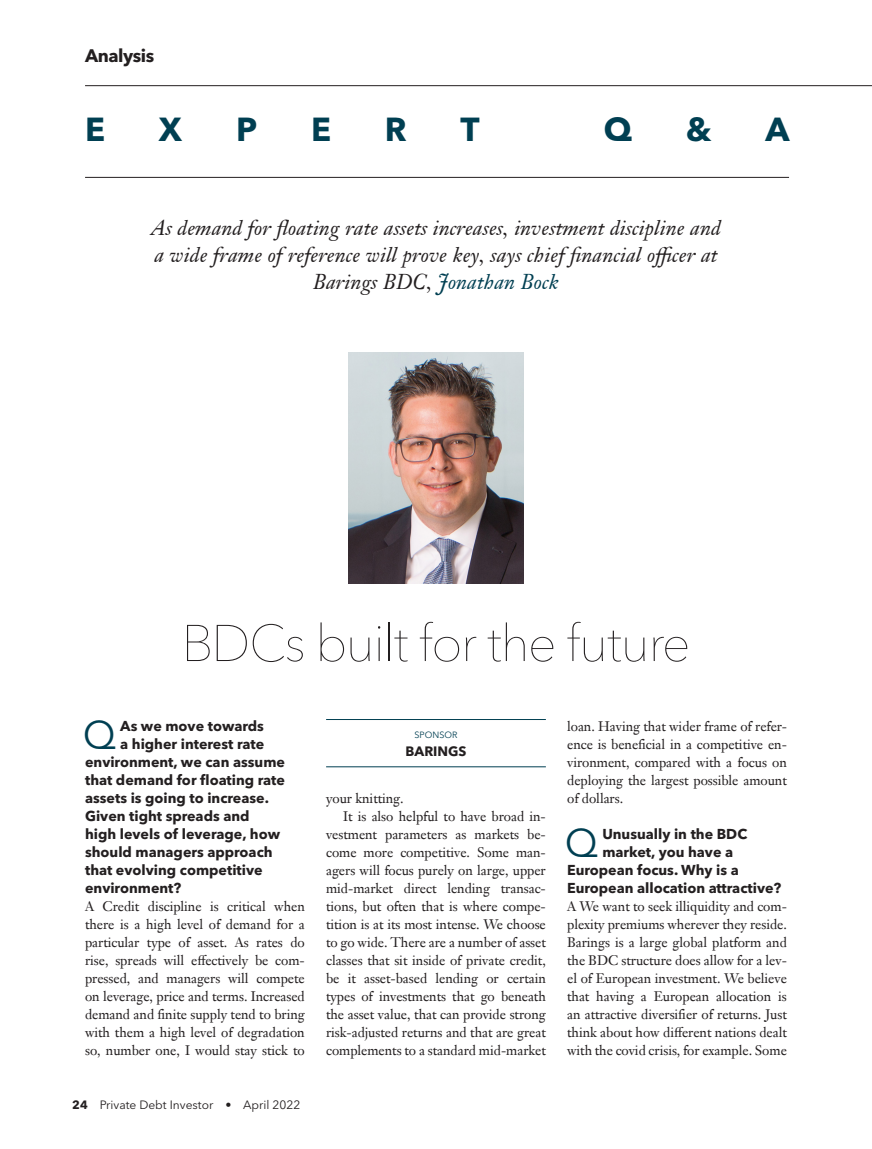
<style>
.page{position:relative;width:872px;height:1149px;background:#fff}
.page>*{position:absolute;margin:0;border:0;box-sizing:border-box;transform-origin:0 0}
.B_Headline_32_36_cen{font:200 51px "Avenir Next LT Pro";letter-spacing:-.03em;color:#231f20}
.E_Analysis_Q_A_Quest{font:39.6px "Avenir Next LT Pro";color:#003f52}
.t1{font:700 33px "Avenir Next LT Pro";color:#003f52}
.D_Standfirst_italic{font:italic 21px/27px "Janson Text LT Pro";letter-spacing:.005em;color:#231f20;text-align:center}
.t2{font:700 18px "Avenir Next LT Pro";letter-spacing:-.025em;color:#231f20}
.E_Analysis_Q_A_Quest-2{font:700 14.25px "Avenir Next LT Pro";color:#231f20}
.F_Analysis_Body_NO_i{font:13.5px/18px "Janson Text LT Pro";letter-spacing:-.005em;color:#231f20;text-align:justify}
.G__Analysis_Body_Ind{font:13.5px/18px "Janson Text LT Pro";letter-spacing:-.005em;color:#231f20;text-align:justify}
.S1_Sponsor_name{font:700 13.5px "Avenir Next LT Pro";letter-spacing:-.005em;color:#231f20}
.t3{font:12px "Avenir Next LT Pro";color:#231f20}
.S_Sponsor_heading{font:9px "Avenir Next LT Pro";color:#003f52}
.s1{color:#003f52}
.s2{font-weight:700}
</style>
<div class="page">
<hr style="left:85px;top:177px;width:704px;height:1px;background:#231f20">
<hr style="left:85px;top:85px;width:787px;height:1px;background:#231f20">
<img style="left:348px;top:352px;width:176px;height:231px">
<hr style="left:326px;top:719px;width:220px;height:1px;background:#003f52">
<hr style="left:326px;top:766px;width:220px;height:1px;background:#003f52">
<h3 class="t2" style="left:85px;top:45px;width:71px">Analysis</h3>
<h3 class="t1" style="left:85px;top:110px;width:22px">E</h3>
<h3 class="t1" style="left:159px;top:110px;width:25px">X</h3>
<h3 class="t1" style="left:236px;top:110px;width:23px">P</h3>
<h3 class="t1" style="left:311px;top:110px;width:22px">E</h3>
<h3 class="t1" style="left:385px;top:110px;width:23px">R</h3>
<h3 class="t1" style="left:460px;top:110px;width:21px">T</h3>
<h3 class="t1" style="left:604px;top:110px;width:30px">Q</h3>
<h3 class="t1" style="left:686px;top:110px;width:27px">&amp;</h3>
<h3 class="t1" style="left:765px;top:110px;width:26px">A</h3>
<p class="D_Standfirst_italic" style="left:151px;top:214px;width:571px">As demand for floating rate assets increases, investment discipline and a wide frame of reference will prove key, says chief financial officer at<br>Barings BDC, <span class="s1">Jonathan Bock</span></p>
<p class="B_Headline_32_36_cen" style="left:182px;top:612px;width:510px">BDCs built for the future</p>
<p class="E_Analysis_Q_A_Quest" style="left:83px;top:710px;width:35px">Q</p>
<p class="E_Analysis_Q_A_Quest-2" style="left:120px;top:716px;width:145px">As we move towards</p>
<p class="E_Analysis_Q_A_Quest-2" style="left:120px;top:734px;width:145px">a higher interest rate</p>
<p class="E_Analysis_Q_A_Quest-2" style="left:85px;top:752px;width:201px">environment, we can assume</p>
<p class="E_Analysis_Q_A_Quest-2" style="left:85px;top:770px;width:201px">that demand for floating rate</p>
<p class="E_Analysis_Q_A_Quest-2" style="left:85px;top:788px;width:185px">assets is going to increase.</p>
<p class="E_Analysis_Q_A_Quest-2" style="left:85px;top:806px;width:166px">Given tight spreads and</p>
<p class="E_Analysis_Q_A_Quest-2" style="left:85px;top:824px;width:196px">high levels of leverage, how</p>
<p class="E_Analysis_Q_A_Quest-2" style="left:85px;top:842px;width:189px">should managers approach</p>
<p class="E_Analysis_Q_A_Quest-2" style="left:85px;top:860px;width:179px">that evolving competitive</p>
<p class="E_Analysis_Q_A_Quest-2" style="left:85px;top:878px;width:98px">environment?</p>
<p class="F_Analysis_Body_NO_i" style="left:85px;top:896px;width:221px">A Credit discipline is critical when there is a high level of demand for a particular type of asset. As rates do rise, spreads will effectively be com&shy;pressed, and managers will compete on leverage, price and terms. Increased demand and finite supply tend to bring with them a high level of degradation so, number one, I would stay stick to</p>
<p class="t3" style="left:72px;top:1097px;width:229px"><span class="s2">24</span> Private Debt Investor • April 2022</p>
<p class="S_Sponsor_heading" style="left:414px;top:729px;width:44px">SPONSOR</p>
<p class="S1_Sponsor_name" style="left:405px;top:742px;width:62px">BARINGS</p>
<p class="F_Analysis_Body_NO_i" style="left:326px;top:788px;width:79px">your knitting.</p>
<p class="G__Analysis_Body_Ind" style="left:326px;top:806px;width:221px;text-indent:17px">It is also helpful to have broad in&shy;vestment parameters as markets be&shy;come more competitive. Some man&shy;agers will focus purely on large, upper mid-market direct lending transac&shy;tions, but often that is where compe&shy;tition is at its most intense. We choose to go wide. There are a number of asset classes that sit inside of private credit, be it asset-based lending or certain types of investments that go beneath the asset value, that can provide strong risk-adjusted returns and that are great complements to a standard mid-market</p>
<p class="G__Analysis_Body_Ind" style="left:567px;top:716px;width:221px">loan. Having that wider frame of refer&shy;ence is beneficial in a competitive en&shy;vironment, compared with a focus on deploying the largest possible amount of dollars.</p>
<p class="E_Analysis_Q_A_Quest" style="left:565px;top:818px;width:35px">Q</p>
<p class="E_Analysis_Q_A_Quest-2" style="left:602px;top:824px;width:146px">Unusually in the BDC</p>
<p class="E_Analysis_Q_A_Quest-2" style="left:602px;top:842px;width:132px">market, you have a</p>
<p class="E_Analysis_Q_A_Quest-2" style="left:567px;top:860px;width:173px">European focus. Why is a</p>
<p class="E_Analysis_Q_A_Quest-2" style="left:567px;top:878px;width:216px">European allocation attractive?</p>
<p class="F_Analysis_Body_NO_i" style="left:567px;top:896px;width:221px">A We want to seek illiquidity and com&shy;plexity premiums wherever they reside.<br>Barings is a large global platform and the BDC structure does allow for a lev&shy;el of European investment. We believe that having a European allocation is an attractive diversifier of returns. Just think about how different nations dealt with the covid crisis, for example. Some</p>
</div>
